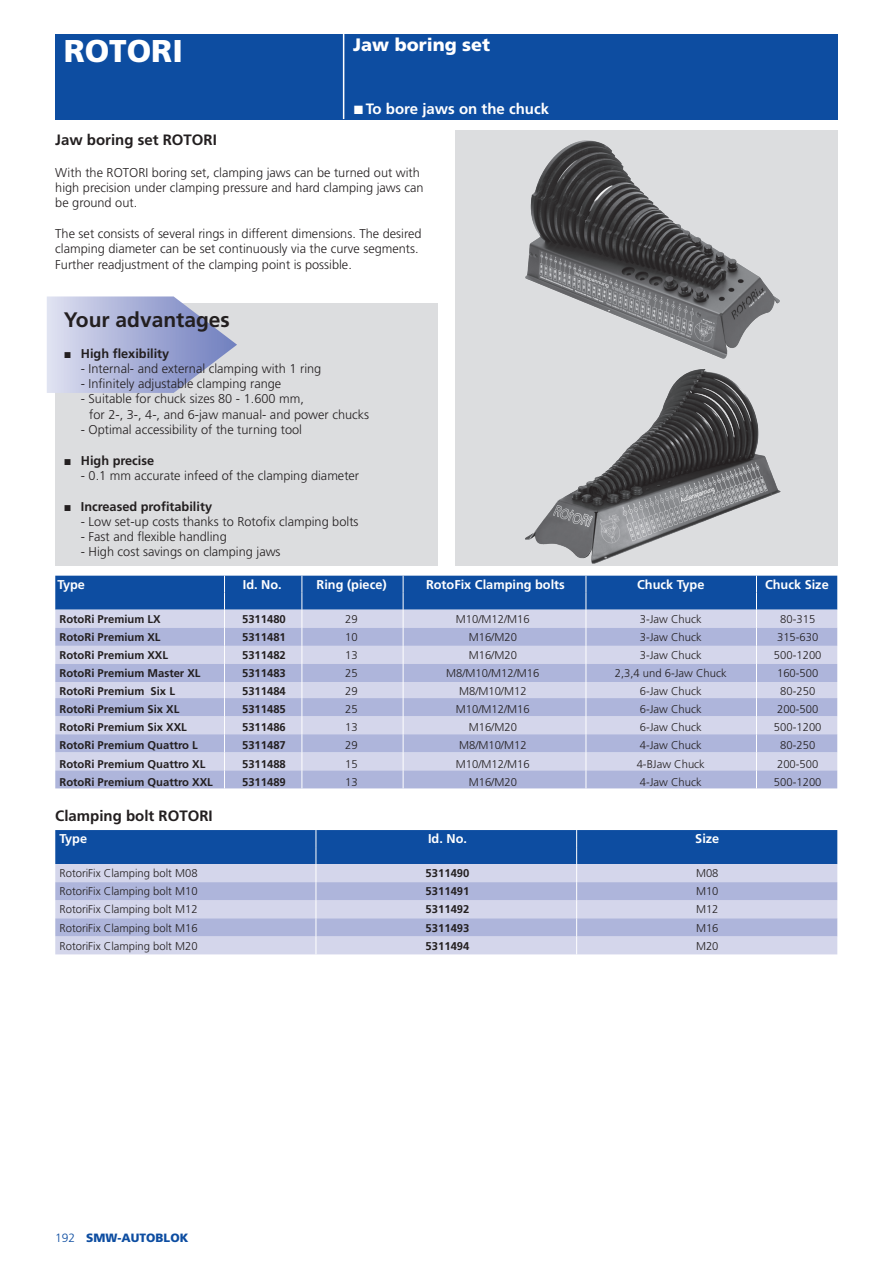
<style>
.page{position:relative;width:893px;height:1263px;background:#fff}
.page>*{position:absolute;margin:0;border:0;box-sizing:border-box;transform-origin:0 0}
.t1{font:900 31.5px "Frutiger LT Std";color:#fff}
.t2{font:700 21px "Frutiger LT Std";color:#231f20}
.t3{font:900 18px "Frutiger LT Std";color:#fff}
.t4{font:700 15px "Frutiger LT Std";color:#231f20}
.t5{font:700 15px "Frutiger LT Std";color:#fff}
.t6{font:300 12.75px/15.3px "Frutiger LT Std";color:#231f20}
.t7{font:700 12.75px "Frutiger LT Std";color:#fff}
.t8{font:700 12.75px "Frutiger LT Std";color:#231f20}
.t9{font:900 12px "Frutiger LT Std";color:#0d4da1}
.t10{font:300 11.25px/18px "Frutiger LT Std";color:#231f20;text-align:center}
.t11{font:700 11.25px "Frutiger LT Std";color:#231f20}
.s1{font-family:"Arial";font-size:18px}
.s2{font-family:"Arial"}
.s3{font-weight:300}
</style>
<div class="page">
<div style="left:55px;top:34px;width:783px;height:85px;background:#0d4da1"></div>
<hr style="left:343px;top:34px;width:1px;height:85px;background:#fff">
<svg style="left:55px;top:576px;width:782px;height:212px;background:#a5b3d8"></svg>
<svg style="left:55px;top:830px;width:782px;height:124px;background:#92a7d2"></svg>
<div style="left:55px;top:303px;width:383px;height:263px;background:#dcdddf"></div>
<div style="left:455px;top:130px;width:383px;height:436px;background:#dcdddf"></div>
<svg style="left:47px;top:296px;width:190px;height:97px"></svg>
<img style="left:525px;top:369px;width:256px;height:195px">
<img style="left:525px;top:140px;width:255px;height:219px">
<p class="t1" style="left:64px;top:32px;width:121px">ROTORI</p>
<p class="t4" style="left:55px;top:131px;width:163px">Jaw boring set ROTORI</p>
<p class="t3" style="left:353px;top:34px;width:139px">Jaw boring set</p>
<p class="t5" style="left:353px;top:100px;width:197px"><span class="s1">■</span> To bore jaws on the chuck</p>
<p class="t6" style="left:55px;top:165px;width:370px">With the ROTORI boring set, clamping jaws can be turned out with high precision under clamping pressure and hard clamping jaws can be ground out.</p>
<p class="t6" style="left:55px;top:226px;width:368px">The set consists of several rings in different dimensions. The desired clamping diameter can be set continuously via the curve segments.<br>Further readjustment of the clamping point is possible.</p>
<p class="t2" style="left:64px;top:307px;width:168px">Your advantages</p>
<p class="t8" style="left:64px;top:346px;width:107px"><span class="s2">■</span> High flexibility</p>
<p class="t6" style="left:81px;top:361px;width:242px">- Internal- and external clamping with 1 ring</p>
<p class="t6" style="left:81px;top:376px;width:202px">- Infinitely adjustable clamping range</p>
<p class="t6" style="left:89px;top:392px;width:281px;text-indent:-8px">- Suitable for chuck sizes 80 - 1.600 mm,<br>for 2-, 3-, 4-, and 6-jaw manual- and power chucks</p>
<p class="t6" style="left:81px;top:422px;width:223px">- Optimal accessibility of the turning tool</p>
<p class="t8" style="left:64px;top:453px;width:92px"><span class="s2">■</span> High precise</p>
<p class="t6" style="left:81px;top:468px;width:280px">- 0.1 mm accurate infeed of the clamping diameter</p>
<p class="t8" style="left:64px;top:499px;width:150px"><span class="s2">■</span> Increased profitability</p>
<p class="t6" style="left:81px;top:514px;width:279px">- Low set-up costs thanks to Rotofix clamping bolts</p>
<p class="t6" style="left:81px;top:529px;width:147px">- Fast and flexible handling</p>
<p class="t6" style="left:81px;top:545px;width:201px">- High cost savings on clamping jaws</p>
<p class="t7" style="left:57px;top:577px;width:29px">Type</p>
<p class="t7" style="left:243px;top:577px;width:40px">Id. No.</p>
<p class="t7" style="left:317px;top:577px;width:72px">Ring (piece)</p>
<p class="t7" style="left:426px;top:577px;width:140px">RotoFix Clamping bolts</p>
<p class="t7" style="left:637px;top:577px;width:69px">Chuck Type</p>
<p class="t7" style="left:765px;top:577px;width:65px">Chuck Size</p>
<p class="t10" style="left:615px;top:610px;width:113px">3-Jaw Chuck<br>3-Jaw Chuck<br>3-Jaw Chuck<br>2,3,4 und 6-Jaw Chuck<br>6-Jaw Chuck<br>6-Jaw Chuck<br>6-Jaw Chuck<br>4-Jaw Chuck<br>4-BJaw Chuck<br>4-Jaw Chuck</p>
<p class="t11" style="left:60px;top:612px;width:103px">RotoRi Premium LX</p>
<p class="t11" style="left:242px;top:612px;width:45px">5311480</p>
<p class="t10" style="left:345px;top:610px;width:14px">29</p>
<p class="t10" style="left:456px;top:610px;width:75px">M10/M12/M16</p>
<p class="t10" style="left:780px;top:610px;width:37px">80-315</p>
<p class="t11" style="left:60px;top:630px;width:103px">RotoRi Premium XL</p>
<p class="t11" style="left:242px;top:630px;width:45px">5311481</p>
<p class="t10" style="left:345px;top:628px;width:14px">10</p>
<p class="t10" style="left:469px;top:628px;width:50px">M16/M20</p>
<p class="t10" style="left:777px;top:628px;width:43px">315-630</p>
<p class="t11" style="left:60px;top:648px;width:110px">RotoRi Premium XXL</p>
<p class="t11" style="left:242px;top:648px;width:45px">5311482</p>
<p class="t10" style="left:345px;top:646px;width:14px">13</p>
<p class="t10" style="left:469px;top:646px;width:50px">M16/M20</p>
<p class="t10" style="left:774px;top:646px;width:49px">500-1200</p>
<p class="t11" style="left:60px;top:667px;width:143px">RotoRi Premium Master XL</p>
<p class="t11" style="left:242px;top:667px;width:45px">5311483</p>
<p class="t10" style="left:345px;top:664px;width:14px">25</p>
<p class="t10" style="left:446px;top:664px;width:95px">M8/M10/M12/M16</p>
<p class="t10" style="left:777px;top:664px;width:43px">160-500</p>
<p class="t11" style="left:60px;top:685px;width:117px">RotoRi Premium Six L</p>
<p class="t11" style="left:242px;top:685px;width:45px">5311484</p>
<p class="t10" style="left:345px;top:682px;width:14px">29</p>
<p class="t10" style="left:459px;top:682px;width:69px">M8/M10/M12</p>
<p class="t10" style="left:780px;top:682px;width:37px">80-250</p>
<p class="t11" style="left:60px;top:703px;width:121px">RotoRi Premium Six XL</p>
<p class="t11" style="left:242px;top:703px;width:45px">5311485</p>
<p class="t10" style="left:345px;top:700px;width:14px">25</p>
<p class="t10" style="left:456px;top:700px;width:75px">M10/M12/M16</p>
<p class="t10" style="left:777px;top:700px;width:43px">200-500</p>
<p class="t11" style="left:60px;top:721px;width:129px">RotoRi Premium Six XXL</p>
<p class="t11" style="left:242px;top:721px;width:45px">5311486</p>
<p class="t10" style="left:345px;top:719px;width:14px">13</p>
<p class="t10" style="left:469px;top:719px;width:50px">M16/M20</p>
<p class="t10" style="left:774px;top:719px;width:49px">500-1200</p>
<p class="t11" style="left:60px;top:739px;width:140px">RotoRi Premium Quattro L</p>
<p class="t11" style="left:242px;top:739px;width:45px">5311487</p>
<p class="t10" style="left:345px;top:737px;width:14px">29</p>
<p class="t10" style="left:459px;top:737px;width:69px">M8/M10/M12</p>
<p class="t10" style="left:780px;top:737px;width:37px">80-250</p>
<p class="t11" style="left:60px;top:757px;width:147px">RotoRi Premium Quattro XL</p>
<p class="t11" style="left:242px;top:757px;width:45px">5311488</p>
<p class="t10" style="left:345px;top:755px;width:14px">15</p>
<p class="t10" style="left:456px;top:755px;width:75px">M10/M12/M16</p>
<p class="t10" style="left:777px;top:755px;width:43px">200-500</p>
<p class="t11" style="left:60px;top:775px;width:155px">RotoRi Premium Quattro XXL</p>
<p class="t11" style="left:242px;top:775px;width:45px">5311489</p>
<p class="t10" style="left:345px;top:773px;width:14px">13</p>
<p class="t10" style="left:469px;top:773px;width:50px">M16/M20</p>
<p class="t10" style="left:774px;top:773px;width:49px">500-1200</p>
<p class="t4" style="left:55px;top:807px;width:159px">Clamping bolt ROTORI</p>
<p class="t7" style="left:60px;top:831px;width:29px">Type</p>
<p class="t7" style="left:428px;top:831px;width:40px">Id. No.</p>
<p class="t7" style="left:695px;top:831px;width:26px">Size</p>
<p class="t10" style="left:60px;top:864px;width:140px;text-align:justify">RotoriFix Clamping bolt M08<br>RotoriFix Clamping bolt M10<br>RotoriFix Clamping bolt M12<br>RotoriFix Clamping bolt M16<br>RotoriFix Clamping bolt M20</p>
<p class="t11" style="left:426px;top:867px;width:45px">5311490</p>
<p class="t10" style="left:696px;top:864px;width:24px">M08</p>
<p class="t11" style="left:426px;top:885px;width:45px">5311491</p>
<p class="t10" style="left:696px;top:883px;width:24px">M10</p>
<p class="t11" style="left:426px;top:903px;width:45px">5311492</p>
<p class="t10" style="left:696px;top:901px;width:24px">M12</p>
<p class="t11" style="left:426px;top:921px;width:45px">5311493</p>
<p class="t10" style="left:696px;top:919px;width:24px">M16</p>
<p class="t11" style="left:426px;top:939px;width:45px">5311494</p>
<p class="t10" style="left:696px;top:937px;width:24px">M20</p>
<p class="t9" style="left:55px;top:1231px;width:135px"><span class="s3">192</span> SMW-AUTOBLOK</p>
</div>
